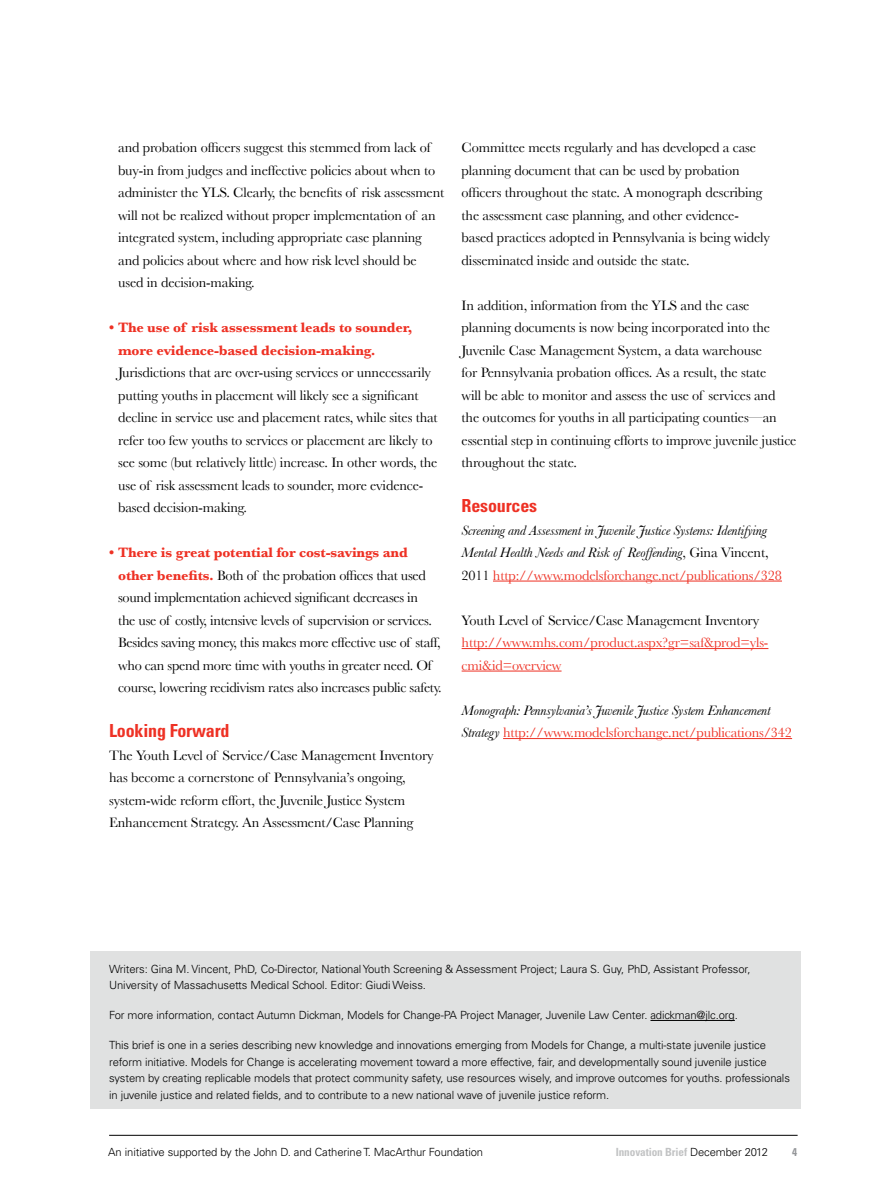
<style>
.page{position:relative;width:891px;height:1188px;background:#fff}
.page>*{position:absolute;margin:0;border:0;box-sizing:border-box;transform-origin:0 0}
.t1{font:700 condensed 18px "Univers LT Std";letter-spacing:-.01em;color:#ee3124}
.t2{font:14.25px/22.5px "Baskerville";letter-spacing:-.01em;color:#000}
.t3{font:italic 14.25px/22.5px "Baskerville";letter-spacing:-.01em;color:#000}
.t4{font:700 14.25px/22.5px "Baskerville";letter-spacing:-.01em;color:#ee3124}
.t5{font:14.25px/22.5px "Baskerville";letter-spacing:-.01em;color:#ee3124}
.t6{font:300 11.25px/16.5px "Univers LT Std";letter-spacing:-.01em;color:#000}
.t7{font:700 condensed 11.25px "Univers LT Std";letter-spacing:-.01em;color:#c2c3c4}
.t8{font:700 condensed 11.25px "Univers LT Std";color:#939598}
.s1{font-weight:700;color:#ee3124}
.s2{font-style:normal}
.s3{font-style:normal;color:#ee3124}
.s4{font-weight:300;font-stretch:normal;color:#000}
</style>
<div class="page">
<div style="left:90px;top:952px;width:711px;height:157px;background:#e0e1e1"></div>
<hr style="left:109px;top:1135px;width:689px;height:1px;background:#000">
<hr style="left:650px;top:1020px;width:85px;height:1px;background:#000">
<hr style="left:493px;top:581px;width:289px;height:1px;background:#ee3124">
<hr style="left:462px;top:648px;width:306px;height:1px;background:#ee3124">
<hr style="left:462px;top:671px;width:100px;height:1px;background:#ee3124">
<hr style="left:503px;top:738px;width:289px;height:1px;background:#ee3124">
<p class="t2" style="left:118px;top:136px;width:328px">and probation officers suggest this stemmed from lack of buy-in from judges and ineffective policies about when to administer the YLS. Clearly, the benefits of risk assessment will not be realized without proper implementation of an integrated system, including appropriate case planning and policies about where and how risk level should be used in decision-making.</p>
<p class="t4" style="left:118px;top:316px;width:296px;text-indent:-9px">• The use of risk assessment leads to sounder, more evidence-based decision-making.</p>
<p class="t2" style="left:118px;top:361px;width:321px">Jurisdictions that are over-using services or unnecessarily putting youths in placement will likely see a significant decline in service use and placement rates, while sites that refer too few youths to services or placement are likely to see some (but relatively little) increase. In other words, the use of risk assessment leads to sounder, more evidence&shy;based decision-making.</p>
<p class="t2" style="left:118px;top:541px;width:325px;text-indent:-9px"><span class="s1">• There is great potential for cost-savings and other benefits.</span> Both of the probation offices that used sound implementation achieved significant decreases in<br>the use of costly, intensive levels of supervision or services.<br>Besides saving money, this makes more effective use of staff, who can spend more time with youths in greater need. Of course, lowering recidivism rates also increases public safety.</p>
<p class="t1" style="left:109px;top:720px;width:122px">Looking Forward</p>
<p class="t2" style="left:109px;top:744px;width:326px">The Youth Level of Service/Case Management Inventory has become a cornerstone of Pennsylvania’s ongoing, system-wide reform effort, the Juvenile Justice System Enhancement Strategy. An Assessment/Case Planning</p>
<p class="t2" style="left:462px;top:136px;width:310px">Committee meets regularly and has developed a case planning document that can be used by probation officers throughout the state. A monograph describing the assessment case planning, and other evidence&shy;based practices adopted in Pennsylvania is being widely disseminated inside and outside the state.</p>
<p class="t2" style="left:462px;top:294px;width:336px">In addition, information from the YLS and the case planning documents is now being incorporated into the Juvenile Case Management System, a data warehouse<br>for Pennsylvania probation offices. As a result, the state<br>will be able to monitor and assess the use of services and the outcomes for youths in all participating counties—an essential step in continuing efforts to improve juvenile justice throughout the state.</p>
<p class="t1" style="left:462px;top:495px;width:77px">Resources</p>
<p class="t3" style="left:462px;top:519px;width:322px">Screening and Assessment in Juvenile Justice Systems: Identifying<br>Mental Health Needs and Risk of Reoffending<span class="s2">, Gina Vincent,<br>2011</span> <span class="s3">http://www.modelsforchange.net/publications/328</span></p>
<p class="t2" style="left:462px;top:609px;width:299px">Youth Level of Service/Case Management Inventory</p>
<p class="t5" style="left:462px;top:631px;width:308px">http://www.mhs.com/product.aspx?gr=saf&amp;prod=yls&shy;cmi&amp;id=overview</p>
<p class="t3" style="left:462px;top:699px;width:332px">Monograph: Pennsylvania’s Juvenile Justice System Enhancement<br>Strategy <span class="s3">http://www.modelsforchange.net/publications/342</span></p>
<p class="t6" style="left:109px;top:961px;width:643px">Writers: Gina M. Vincent, PhD, Co-Director, National Youth Screening &amp; Assessment Project; Laura S. Guy, PhD, Assistant Professor,<br>University of Massachusetts Medical School. Editor: Giudi Weiss.</p>
<p class="t6" style="left:109px;top:1007px;width:630px">For more information, contact Autumn Dickman, Models for Change-PA Project Manager, Juvenile Law Center. adickman@jlc.org.</p>
<p class="t6" style="left:109px;top:1037px;width:682px">This brief is one in a series describing new knowledge and innovations emerging from Models for Change, a multi-state juvenile justice reform initiative. Models for Change is accelerating movement toward a more effective, fair, and developmentally sound juvenile justice system by creating replicable models that protect community safety, use resources wisely, and improve outcomes for youths. professionals in juvenile justice and related fields, and to contribute to a new national wave of juvenile justice reform.</p>
<p class="t6" style="left:108px;top:1143px;width:376px">An initiative supported by the John D. and Catherine T. MacArthur Foundation</p>
<p class="t7" style="left:616px;top:1145px;width:154px">Innovation Brief <span class="s4">December 2012</span></p>
<p class="t8" style="left:792px;top:1145px;width:6px">4</p>
</div>
